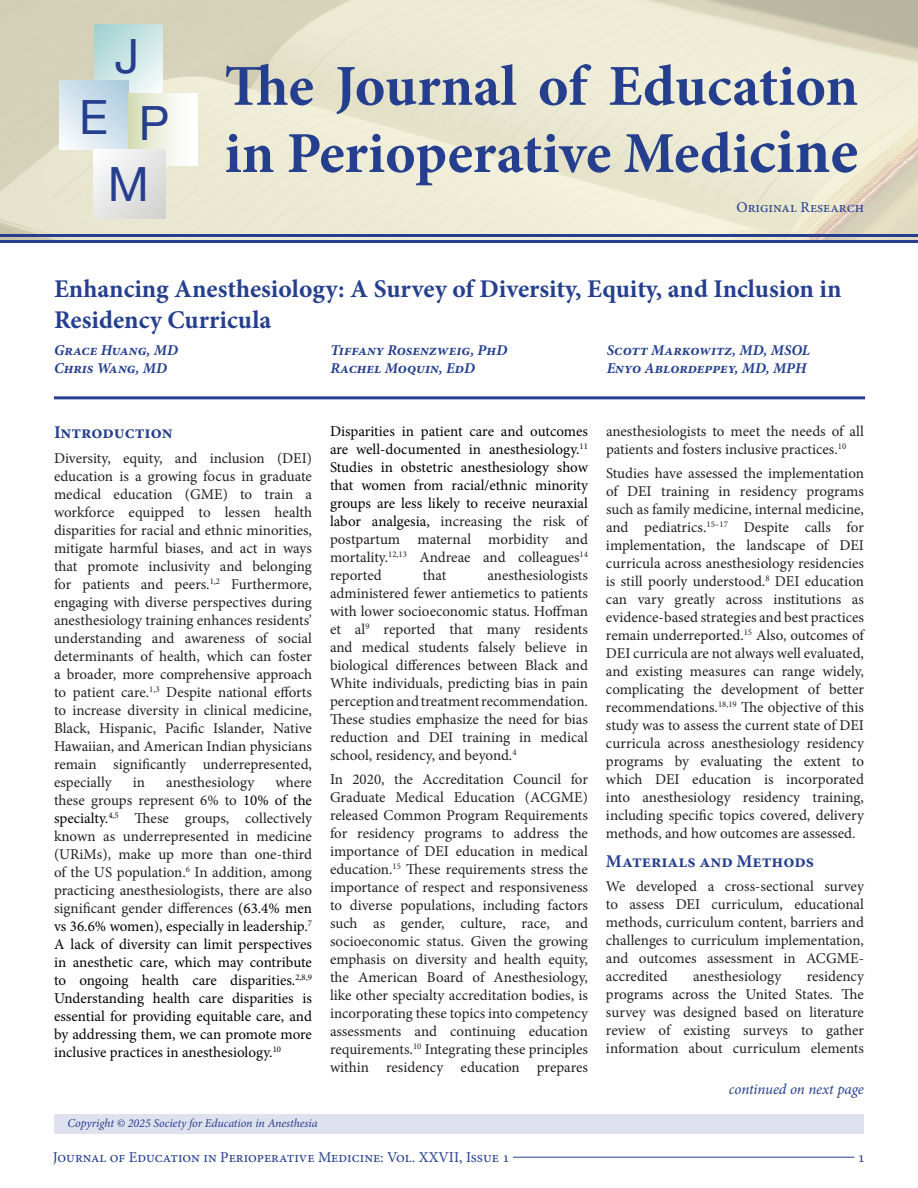
<style>
.page{position:relative;width:918px;height:1188px;background:#fff}
.page>*{position:absolute;margin:0;border:0;box-sizing:border-box;transform-origin:0 0}
.t1{font:700 58.05px/67.2px "Minion Pro";letter-spacing:-.01em;color:#253f8e}
.t2{font:47.25px "Helvetica Neue";color:#253f8e}
.t3{font:700 25.5px/30.6px "Minion Pro";letter-spacing:-.005em;color:#253f8e}
.Section_Headings{font:700 18px "Minion Pro";color:#253f8e}
.t4{font:15px/18px "Minion Pro";letter-spacing:-.005em;color:#231f20;text-align:justify}
.t5{font:15px/18px "Minion Pro";letter-spacing:-.005em;color:#000;text-align:justify}
.t6{font:italic 700 15px "Minion Pro";color:#253f8e}
.t7{font:15px "Minion Pro";color:#253f8e}
.t8{font:italic 15px "Minion Pro";letter-spacing:-.005em;color:#253f8e}
.t9{font:italic 12px "Minion Pro";letter-spacing:-.005em;color:#253f8e}
.s1{font-size:63.45px}
.s2{color:#231f20}
</style>
<div class="page">
<hr style="left:513px;top:1157px;width:341px;height:1px;background:#253f8e">
<hr style="left:54px;top:396px;width:811px;height:3px;background:#253f8e">
<img style="left:0;top:0;width:918px;height:240px">
<svg style="left:94px;top:25px;width:69px;height:69px"></svg>
<svg style="left:60px;top:80px;width:69px;height:69px"></svg>
<div style="left:129px;top:94px;width:69px;height:71px;background:linear-gradient(to right,#d7deb9,#fff)"></div>
<div style="left:93px;top:149px;width:73px;height:69px;background:linear-gradient(to right,#f2f3f3,#dadad9)"></div>
<hr style="left:0;top:234px;width:918px;height:3px;background:#253f8e">
<hr style="left:0;top:240px;width:918px;height:3px;background:#253f8e">
<div style="left:54px;top:1115px;width:810px;height:19px;background:#e0e1ee"></div>
<p class="t2" style="left:115px;top:22px;width:26px">J</p>
<p class="t2" style="left:79px;top:83px;width:30px">E</p>
<p class="t2" style="left:139px;top:89px;width:32px">P</p>
<p class="t2" style="left:108px;top:150px;width:43px">M</p>
<p class="t1" style="left:224px;top:52px;width:635px">The Journal of Education in Perioperative Medi<span class="s1">cine</span></p>
<p class="t7" style="left:737px;top:197px;width:129px">Original Research</p>
<p class="t3" style="left:54px;top:273px;width:789px">Enhancing Anesthesiology: A Survey of Diversity, Equity, and Inclusion in<br>Residency Curricula</p>
<p class="t6" style="left:54px;top:340px;width:126px">Grace Huang, MD</p>
<p class="t6" style="left:54px;top:358px;width:115px">Chris Wang, MD</p>
<p class="t6" style="left:330px;top:340px;width:178px">Tiffany Rosenzweig, PhD</p>
<p class="t6" style="left:330px;top:358px;width:146px">Rachel Moquin, EdD</p>
<p class="t6" style="left:607px;top:340px;width:205px">Scott Markowitz, MD, MSOL</p>
<p class="t6" style="left:607px;top:358px;width:201px">Enyo Ablordeppey, MD, MPH</p>
<p class="Section_Headings" style="left:54px;top:419px;width:120px">Introduction</p>
<p class="t4" style="left:54px;top:449px;width:260px">Diversity, equity, and inclusion (DEI) education is a growing focus in graduate medical education (GME) to train a workforce equipped to lessen health disparities for racial and ethnic minorities, mitigate harmful biases, and act in ways that promote inclusivity and belonging for patients and peers.<sup>1,2</sup> Furthermore, engaging with diverse perspectives during anesthesiology training enhances residents’ understanding and awareness of social determinants of health, which can foster a broader, more comprehensive approach to patient care.<sup>1,3</sup> Despite national efforts to increase diversity in clinical medicine, Black, Hispanic, Pacific Islander, Native Hawaiian, and American Indian physicians remain significantly underrepresented, especially</p>
<p class="t5" style="left:54px;top:773px;width:260px;text-indent:222px"><span class="s2">where these groups represent 6% to</span> 10% of the specialty.<sup>4,5</sup> <span class="s2">These groups, collectively known as underrepresented in medicine (URiMs), make up more than one-third of the US population.</span><sup>6</sup> <span class="s2">In addition, among practicing anesthesiologists, there are also significant gender differences</span> (63.4% men vs 36.6% women), especially in leadership.<sup>7<br></sup>A lack of diversity can limit perspectives in anesthetic care, which may contribute to ongoing health care disparities.<sup>2,8,9<br></sup>Understanding health care disparities is essential for providing equitable care, and by addressing them, we can promote more inclusive practices in anesthesiology.<sup>10</sup></p>
<p class="t4" style="left:133px;top:773px;width:14px">in</p>
<p class="t4" style="left:166px;top:773px;width:90px">anesthesiology</p>
<p class="t5" style="left:330px;top:422px;width:261px">Disparities in patient care and outcomes are well-documented in anesthesiology.<sup>11<br></sup>Studies in obstetric anesthesiology show that women from racial/ethnic minority groups are less likely to receive neuraxial labor analgesia, <span class="s2">increasing the risk of postpartum maternal morbidity and mortality.</span><sup>12,13</sup> <span class="s2">Andreae and colleagues</span><sup>14 </sup><span class="s2">reported</span></p>
<p class="t4" style="left:330px;top:566px;width:260px;text-indent:158px">anesthesiologists administered fewer antiemetics to patients with lower socioeconomic status. Hoffman et al<sup>9</sup> reported that many residents and medical students falsely believe in biological differences between Black and White individuals, predicting bias in pain perception and treatment recommendation.<br>These studies emphasize the need for bias reduction and DEI training in medical school, residency, and beyond.<sup>4</sup></p>
<p class="t4" style="left:330px;top:771px;width:260px">In 2020, the Accreditation Council for Graduate Medical Education (ACGME) released Common Program Requirements for residency programs to address the importance of DEI education in medical education.<sup>15</sup> These requirements stress the importance of respect and responsiveness to diverse populations, including factors such as gender, culture, race, and socioeconomic status. Given the growing emphasis on diversity and health equity, the American Board of Anesthesiology, like other specialty accreditation bodies, is incorporating these topics into competency assessments and continuing education requirements.<sup>10</sup> Integrating these principles within residency education prepares</p>
<p class="t4" style="left:423px;top:566px;width:25px">that</p>
<p class="t9" style="left:68px;top:1115px;width:252px">Copyright © 2025 Society for Education in Anesthesia</p>
<p class="t4" style="left:606px;top:422px;width:259px">anesthesiologists to meet the needs of all patients and fosters inclusive practices.<sup>10</sup></p>
<p class="t4" style="left:606px;top:465px;width:261px">Studies have assessed the implementation of DEI training in residency programs such as family medicine, internal medicine, and pediatrics.<sup>15–17</sup> Despite calls for implementation, the landscape of DEI curricula across anesthesiology residencies is still poorly understood.<sup>8</sup> DEI education can vary greatly across institutions as evidence-based strategies and best practices remain underreported.<sup>15</sup> Also, outcomes of DEI curricula are not always well evaluated, and existing measures can range widely, complicating the development of better recommendations.<sup>18,19</sup> The objective of this study was to assess the current state of DEI curricula across anesthesiology residency programs by evaluating the extent to which DEI education is incorporated into anesthesiology residency training, including specific topics covered, delivery methods, and how outcomes are assessed.</p>
<p class="Section_Headings" style="left:606px;top:848px;width:209px">Materials and Methods</p>
<p class="t4" style="left:606px;top:878px;width:260px">We developed a cross-sectional survey to assess DEI curriculum, educational methods, curriculum content, barriers and challenges to curriculum implementation, and outcomes assessment in ACGME&shy;accredited</p>
<p class="t4" style="left:606px;top:968px;width:260px;text-indent:201px">residency programs across the United States. The survey was designed based on literature review of existing surveys to gather information about curriculum elements</p>
<p class="t8" style="left:729px;top:1079px;width:137px">continued on next page</p>
<p class="t4" style="left:693px;top:968px;width:90px">anesthesiology</p>
<p class="t7" style="left:53px;top:1147px;width:458px">Journal of Education in Perioperative Medicine: Vol. XXVII, Issue 1</p>
<p class="t7" style="left:858px;top:1147px;width:9px">1</p>
</div>
